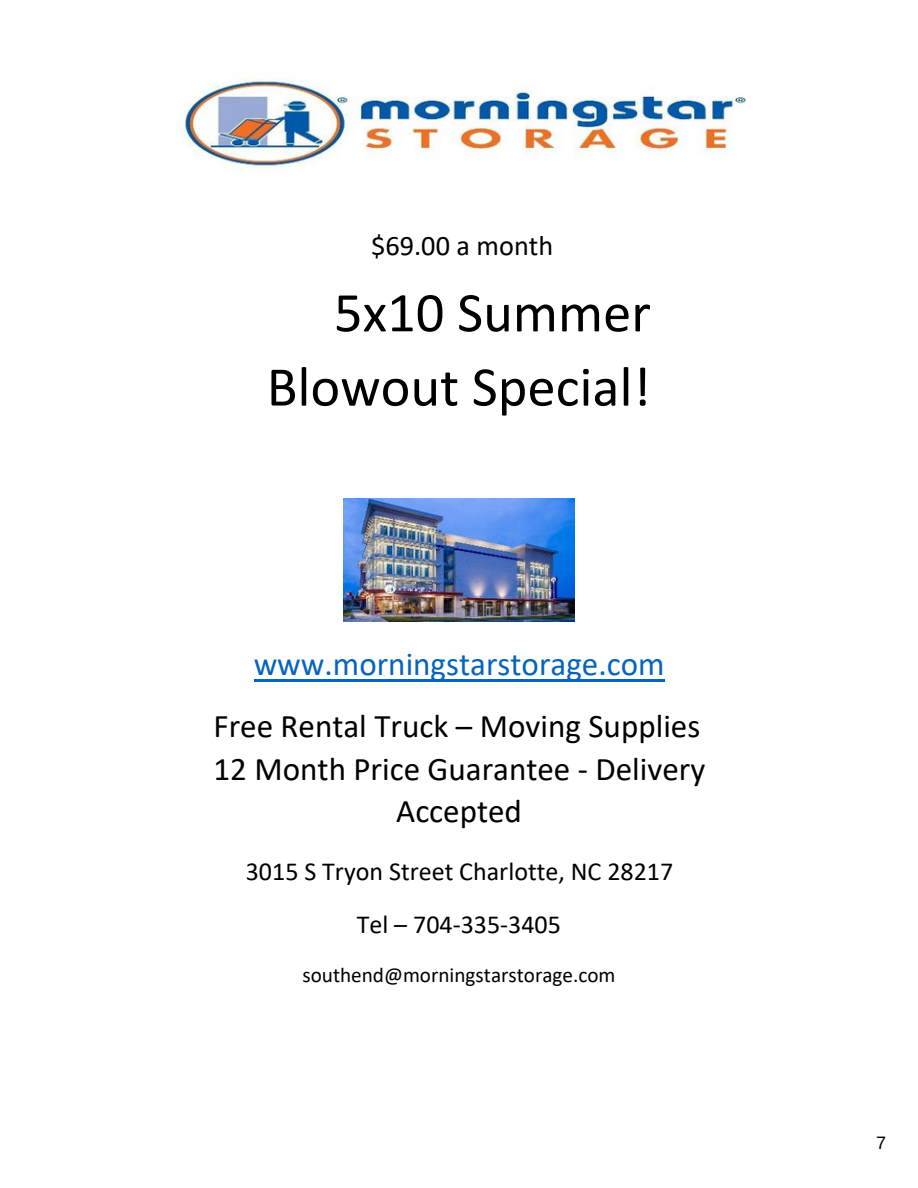
<style>
.page{position:relative;width:918px;height:1188px;background:#fff}
.page>*{position:absolute;margin:0;border:0;box-sizing:border-box;transform-origin:0 0}
.t1{font:56.55px "Calibri";color:#000}
.t2{font:33.15px "Calibri";color:#000}
.t3{font:33.15px "Calibri";color:#0563c1}
.t4{font:28.35px "Calibri";color:#000}
.t5{font:25.95px/53.1px "Calibri";color:#000;text-align:center}
.t6{font:21.15px "Calibri";color:#000}
.t7{font:18px "Arimo";color:#000}
</style>
<div class="page">
<hr style="left:254px;top:679px;width:411px;height:2px;background:#0563c1">
<img style="left:183px;top:78px;width:563px;height:93px">
<img style="left:344px;top:499px;width:230px;height:122px">
<p class="t4" style="left:371px;top:234px;width:184px">$69.00 a month</p>
<p class="t1" style="left:334px;top:289px;width:318px">5x10 Summer</p>
<p class="t1" style="left:267px;top:363px;width:386px">Blowout Special!</p>
<p class="t3" style="left:254px;top:651px;width:412px">www.morningstarstorage.com</p>
<p class="t2" style="left:214px;top:712px;width:488px">Free Rental Truck – Moving Supplies</p>
<p class="t2" style="left:214px;top:755px;width:493px">12 Month Price Guarantee - Delivery</p>
<p class="t2" style="left:396px;top:797px;width:127px">Accepted</p>
<p class="t5" style="left:246px;top:847px;width:429px">3015 S Tryon Street Charlotte, NC 28217<br>Tel – 704-335-3405</p>
<p class="t6" style="left:302px;top:966px;width:315px">southend@morningstarstorage.com</p>
<p class="t7" style="left:876px;top:1132px;width:12px">7</p>
</div>
